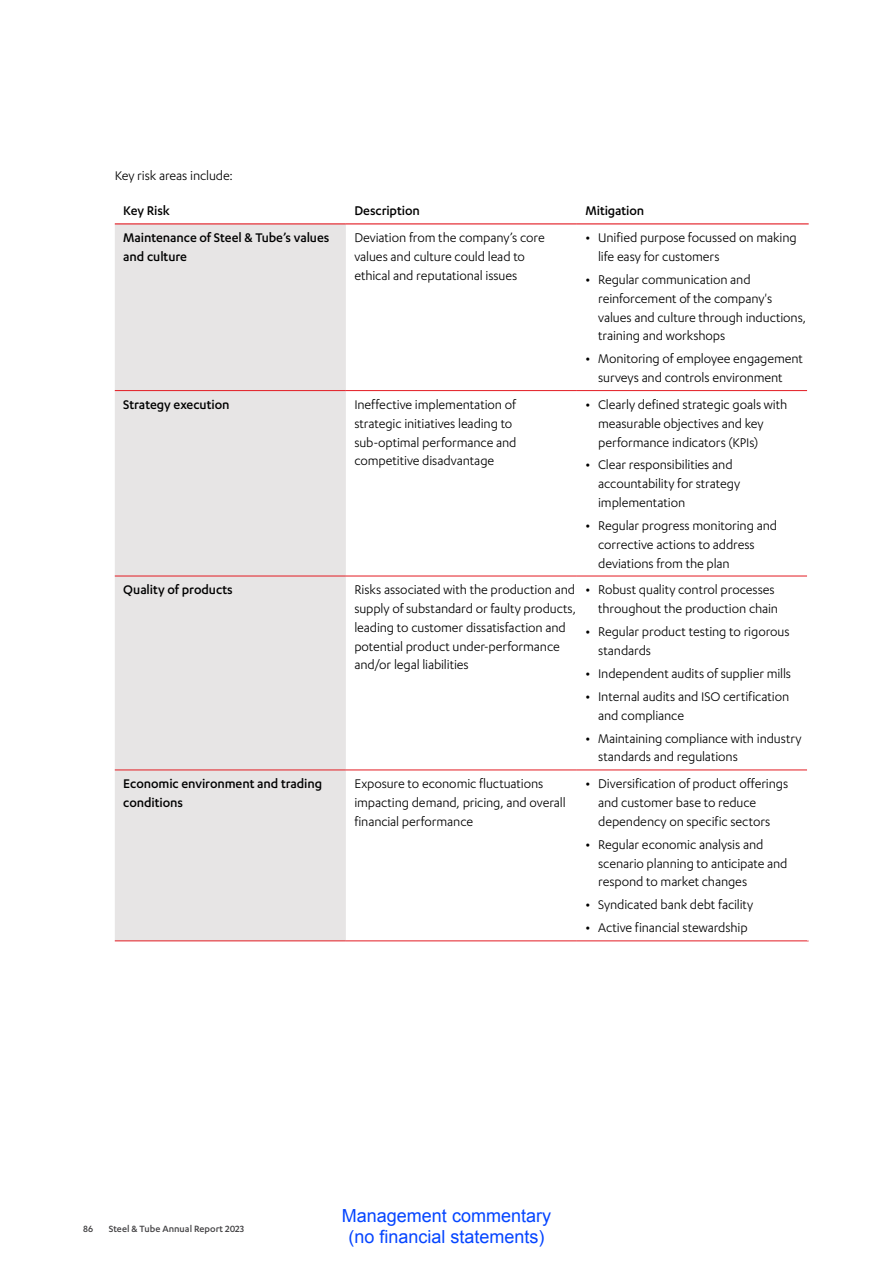
<style>
.page{position:relative;width:893px;height:1263px;background:#fff}
.page>*{position:absolute;margin:0;border:0;box-sizing:border-box;transform-origin:0 0}
.t1{font:18px/21.6px "Arial";color:#0545ff;text-align:center}
.t2{font:14.55px/18.8px "Karbon";letter-spacing:-.005em;color:#000}
.t3{font:500 14.55px/18.8px "Karbon";letter-spacing:-.005em;color:#000}
.t4{font:500 10.5px "Karbon";color:#414042}
.s1{font-weight:500;font-size:15px}
</style>
<div class="page">
<div style="left:115px;top:224px;width:231px;height:716px;background:#e7e5e5"></div>
<hr style="left:346px;top:390px;width:231px;height:1px;background:#e31b22">
<hr style="left:577px;top:390px;width:230px;height:1px;background:#e31b22">
<hr style="left:346px;top:576px;width:231px;height:1px;background:#e31b22">
<hr style="left:577px;top:576px;width:230px;height:1px;background:#e31b22">
<hr style="left:346px;top:770px;width:231px;height:1px;background:#e31b22">
<hr style="left:577px;top:770px;width:230px;height:1px;background:#e31b22">
<hr style="left:346px;top:940px;width:231px;height:1px;background:#e31b22">
<hr style="left:577px;top:940px;width:232px;height:1px;background:#e31b22">
<hr style="left:346px;top:223px;width:231px;height:1px;background:#e31b22">
<hr style="left:577px;top:223px;width:232px;height:1px;background:#e31b22">
<hr style="left:115px;top:223px;width:231px;height:1px;background:#e31b22">
<hr style="left:115px;top:390px;width:231px;height:1px;background:#e31b22">
<hr style="left:115px;top:576px;width:231px;height:1px;background:#e31b22">
<hr style="left:115px;top:770px;width:231px;height:1px;background:#e31b22">
<hr style="left:115px;top:940px;width:231px;height:1px;background:#e31b22">
<p class="t2" style="left:115px;top:166px;width:120px">Key risk areas include:</p>
<p class="t3" style="left:123px;top:201px;width:48px">Key Risk</p>
<p class="t3" style="left:354px;top:201px;width:67px">Description</p>
<p class="t3" style="left:585px;top:201px;width:60px">Mitigation</p>
<p class="t3" style="left:123px;top:228px;width:208px">Maintenance of Steel &amp; Tube’s values and culture</p>
<p class="t2" style="left:354px;top:228px;width:192px">Deviation from the company’s core values and culture could lead to ethical and reputational issues</p>
<p class="t2" style="left:598px;top:228px;width:200px;text-indent:-13px"><span class="s1">•</span> Unified purpose focussed on making life easy for customers</p>
<p class="t2" style="left:598px;top:270px;width:210px;text-indent:-13px"><span class="s1">•</span> Regular communication and reinforcement of the company's values and culture through inductions, training and workshops</p>
<p class="t2" style="left:585px;top:349px;width:219px;text-align:center"><span class="s1">•</span> Monitoring of employee engagement surveys and controls environment</p>
<p class="t3" style="left:123px;top:395px;width:108px">Strategy execution</p>
<p class="t2" style="left:354px;top:395px;width:164px">Ineffective implementation of strategic initiatives leading to sub-optimal performance and competitive disadvantage</p>
<p class="t2" style="left:598px;top:395px;width:191px;text-indent:-13px"><span class="s1">•</span> Clearly defined strategic goals with measurable objectives and key performance indicators (KPIs)</p>
<p class="t2" style="left:598px;top:455px;width:144px;text-indent:-13px"><span class="s1">•</span> Clear responsibilities and accountability for strategy implementation</p>
<p class="t2" style="left:598px;top:516px;width:180px;text-indent:-13px"><span class="s1">•</span> Regular progress monitoring and corrective actions to address deviations from the plan</p>
<p class="t3" style="left:123px;top:580px;width:111px">Quality of products</p>
<p class="t2" style="left:354px;top:580px;width:223px">Risks associated with the production and supply of substandard or faulty products, leading to customer dissatisfaction and potential product under-performance and/or legal liabilities</p>
<p class="t2" style="left:585px;top:580px;width:194px;text-align:right"><span class="s1">•</span> Robust quality control processes throughout the production chain</p>
<p class="t2" style="left:598px;top:622px;width:193px;text-indent:-13px"><span class="s1">•</span> Regular product testing to rigorous standards</p>
<p class="t2" style="left:585px;top:664px;width:207px"><span class="s1">•</span> Independent audits of supplier mills</p>
<p class="t2" style="left:598px;top:687px;width:193px;text-indent:-13px"><span class="s1">•</span> Internal audits and ISO certification and compliance</p>
<p class="t2" style="left:598px;top:728px;width:205px;text-indent:-13px"><span class="s1">•</span> Maintaining compliance with industry standards and regulations</p>
<p class="t3" style="left:123px;top:774px;width:200px">Economic environment and trading conditions</p>
<p class="t2" style="left:354px;top:774px;width:213px">Exposure to economic fluctuations impacting demand, pricing, and overall financial performance</p>
<p class="t2" style="left:598px;top:774px;width:192px;text-indent:-13px"><span class="s1">•</span> Diversification of product offerings and customer base to reduce dependency on specific sectors</p>
<p class="t2" style="left:598px;top:835px;width:191px;text-indent:-13px"><span class="s1">•</span> Regular economic analysis and scenario planning to anticipate and respond to market changes</p>
<p class="t2" style="left:585px;top:895px;width:169px"><span class="s1">•</span> Syndicated bank debt facility</p>
<p class="t2" style="left:585px;top:918px;width:164px"><span class="s1">•</span> Active financial stewardship</p>
<p class="t4" style="left:83px;top:1223px;width:11px">86</p>
<p class="t4" style="left:109px;top:1223px;width:137px">Steel &amp; Tube Annual Report 2023</p>
<p class="t1" style="left:342px;top:1205px;width:211px">Management commentary (no financial statements)</p>
</div>
